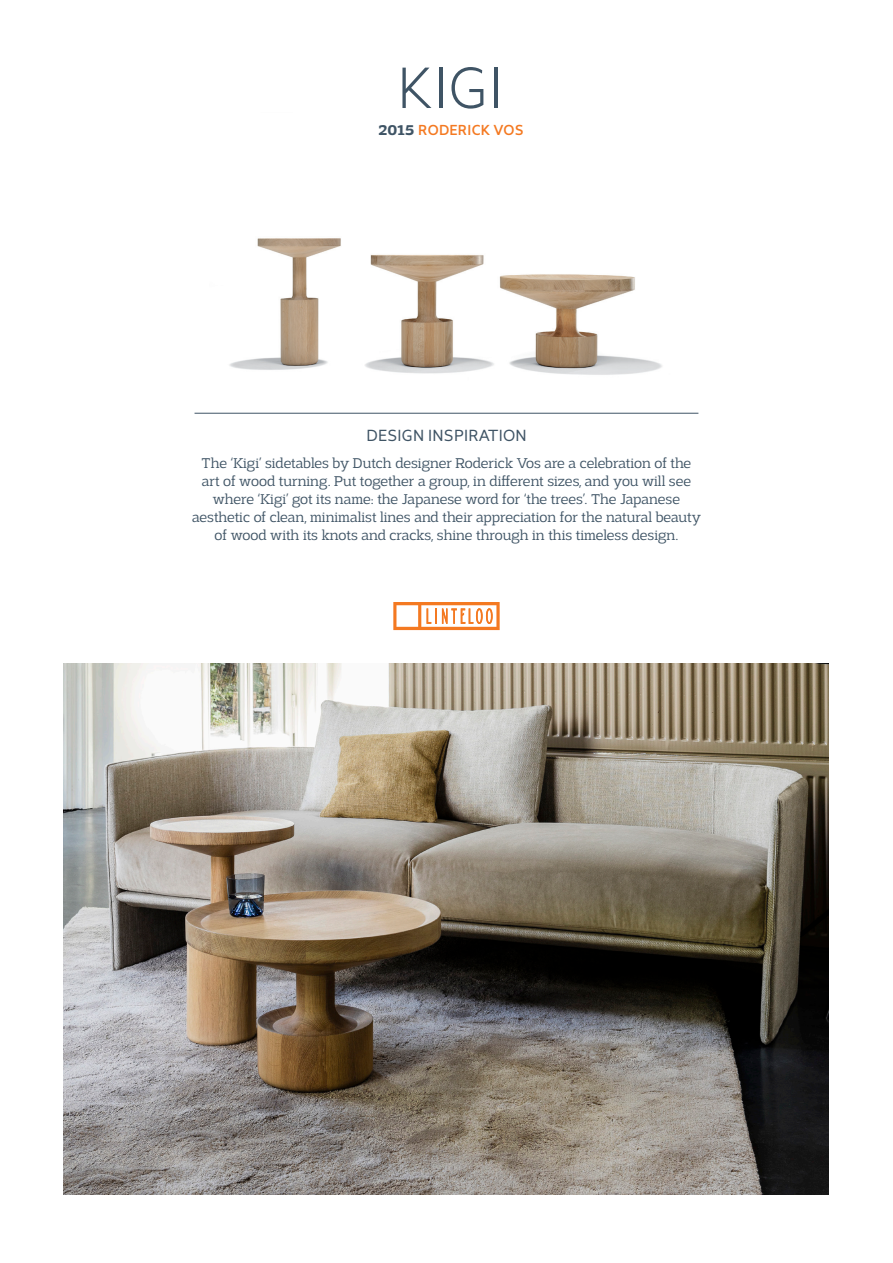
<style>
.page{position:relative;width:893px;height:1263px;background:#fff}
.page>*{position:absolute;margin:0;border:0;box-sizing:border-box;transform-origin:0 0}
.t1{font:300 54px "Revisal";color:#3f5465}
.t2{font:300 15px/18px "Adria Slab";color:#3f5465;text-align:center}
.t3{font:15px "Revisal";letter-spacing:.02em;color:#3f5465}
.t4{font:500 13.5px "Revisal";letter-spacing:.02em;color:#f47921}
.s1{font-family:"Adria Slab";font-weight:700;font-size:15px;color:#3f5465}
</style>
<div class="page">
<svg style="left:393px;top:602px;width:107px;height:28px"></svg>
<hr style="left:195px;top:413px;width:503px;height:1px;background:#3f5465">
<img style="left:63px;top:663px;width:765px;height:531px">
<img style="left:229px;top:238px;width:433px;height:137px">
<h1 class="t1" style="left:397px;top:58px;width:107px">KIGI</h1>
<p class="t4" style="left:378px;top:122px;width:147px"><span class="s1">2015</span> RODERICK VOS</p>
<p class="t3" style="left:366px;top:429px;width:162px">DESIGN INSPIRATION</p>
<p class="t2" style="left:192px;top:455px;width:510px">The ‘Kigi’ sidetables by Dutch designer Roderick Vos are a celebration of the art of wood turning. Put together a group, in different sizes, and you will see where ‘Kigi’ got its name: the Japanese word for ‘the trees’. The Japanese aesthetic of clean, minimalist lines and their appreciation for the natural beauty of wood with its knots and cracks, shine through in this timeless design.</p>
</div>
